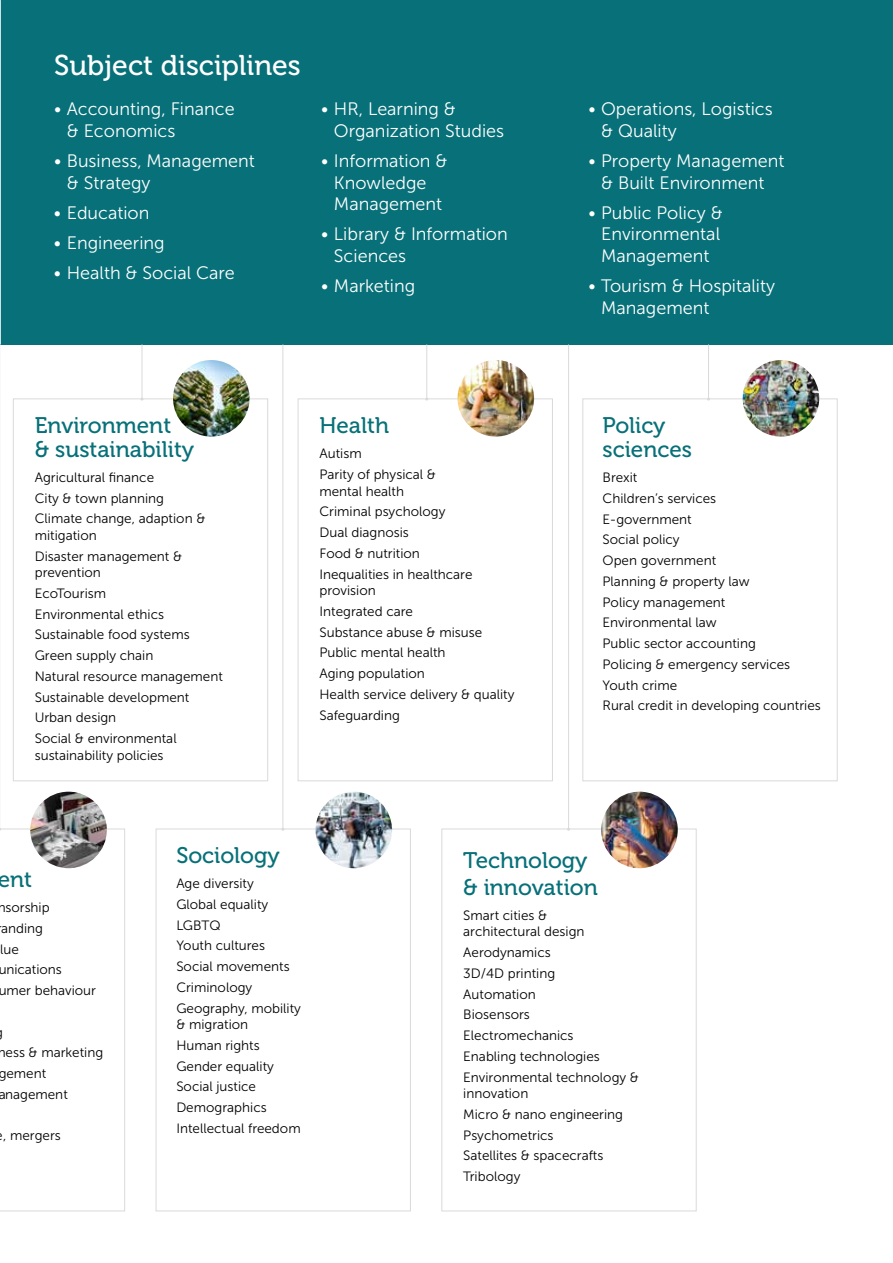
<style>
.page{position:relative;width:893px;height:1263px;background:#fff}
.page>*{position:absolute;margin:0;border:0;box-sizing:border-box;transform-origin:0 0}
.t1{font:28.5px "Museo 500";color:#fff}
.t2{font:22.5px/24px "Museo 500";color:#077078}
.t3{font:18px/21.6px "Museo Sans 300";color:#fff}
.t4{font:13.5px/20.7px "Museo Sans 300";color:#000}
</style>
<div class="page">
<div style="left:0;top:0;width:893px;height:344px;background:#077078"></div>
<div style="left:156px;top:829px;width:255px;height:382px;border:1px solid #dadada"></div>
<div style="left:298px;top:398px;width:255px;height:383px;border:1px solid #dadada"></div>
<div style="left:582px;top:398px;width:256px;height:383px;border:1px solid #dadada"></div>
<svg style="left:0;top:829px;width:125px;height:382px"></svg>
<div style="left:441px;top:829px;width:256px;height:382px;border:1px solid #dadada"></div>
<hr style="left:282px;top:344px;width:1px;height:485px;background:#dadada">
<hr style="left:568px;top:344px;width:1px;height:485px;background:#dadada">
<hr style="left:0;top:342px;width:1px;height:487px;background:#dadada">
<hr style="left:142px;top:344px;width:1px;height:55px;background:#dadada">
<hr style="left:426px;top:344px;width:1px;height:55px;background:#dadada">
<hr style="left:708px;top:344px;width:1px;height:55px;background:#dadada">
<div style="left:13px;top:398px;width:255px;height:383px;border:1px solid #dadada"></div>
<img style="left:173px;top:360px;width:77px;height:77px;border-radius:38px">
<img style="left:316px;top:792px;width:76px;height:76px;border-radius:38px">
<img style="left:458px;top:360px;width:76px;height:77px;border-radius:38px">
<img style="left:30px;top:792px;width:77px;height:76px;border-radius:38px">
<img style="left:601px;top:792px;width:77px;height:76px;border-radius:38px">
<img style="left:743px;top:360px;width:76px;height:77px;border-radius:38px">
<hr style="left:0;top:0;width:1px;height:344px;background:#fff">
<h1 class="t1" style="left:54px;top:50px;width:248px">Subject disciplines</h1>
<h3 class="t3" style="left:67px;top:98px;width:169px;text-indent:-13px">• Accounting, Finance &amp; Economics</h3>
<h3 class="t3" style="left:67px;top:150px;width:190px;text-indent:-13px">• Business, Management &amp; Strategy</h3>
<h3 class="t3" style="left:54px;top:202px;width:97px">• Education</h3>
<h3 class="t3" style="left:54px;top:232px;width:112px">• Engineering</h3>
<h3 class="t3" style="left:54px;top:262px;width:182px">• Health &amp; Social Care</h3>
<h3 class="t3" style="left:334px;top:98px;width:172px;text-indent:-13px">• HR, Learning &amp;<br>Organization Studies</h3>
<h3 class="t3" style="left:321px;top:150px;width:128px;text-align:center">• Information &amp;<br>Knowledge<br>Management</h3>
<h3 class="t3" style="left:334px;top:223px;width:175px;text-indent:-13px">• Library &amp; Information<br>Sciences</h3>
<h3 class="t3" style="left:321px;top:275px;width:96px">• Marketing</h3>
<h3 class="t3" style="left:601px;top:98px;width:173px;text-indent:-13px">• Operations, Logistics &amp; Quality</h3>
<h3 class="t3" style="left:588px;top:150px;width:198px;text-align:center">• Property Management &amp; Built Environment</h3>
<h3 class="t3" style="left:588px;top:202px;width:136px;text-align:center">• Public Policy &amp;<br>Environmental<br>Management</h3>
<h3 class="t3" style="left:601px;top:275px;width:175px;text-indent:-13px">• Tourism &amp; Hospitality<br>Management</h3>
<h2 class="t2" style="left:35px;top:413px;width:161px">Environment<br>&amp; sustainability</h2>
<p class="t4" style="left:35px;top:467px;width:172px">Agricultural finance<br>City &amp; town planning<br>Climate change, adaption &amp;</p>
<p class="t4" style="left:35px;top:525px;width:149px">mitigation<br>Disaster management &amp;</p>
<p class="t4" style="left:35px;top:562px;width:190px">prevention<br>EcoTourism<br>Environmental ethics<br>Sustainable food systems<br>Green supply chain<br>Natural resource management<br>Sustainable development<br>Urban design<br>Social &amp; environmental</p>
<p class="t4" style="left:35px;top:745px;width:130px">sustainability policies</p>
<h2 class="t2" style="left:319px;top:414px;width:71px">Health</h2>
<p class="t4" style="left:319px;top:444px;width:118px">Autism<br>Parity of physical &amp;</p>
<p class="t4" style="left:319px;top:481px;width:155px">mental health<br>Criminal psychology<br>Dual diagnosis<br>Food &amp; nutrition<br>Inequalities in healthcare</p>
<p class="t4" style="left:319px;top:580px;width:196px">provision<br>Integrated care<br>Substance abuse &amp; misuse<br>Public mental health<br>Aging population<br>Health service delivery &amp; quality<br>Safeguarding</p>
<h2 class="t2" style="left:603px;top:414px;width:91px">Policy sciences</h2>
<p class="t4" style="left:603px;top:467px;width:220px">Brexit<br>Children’s services<br>E-government<br>Social policy<br>Open government<br>Planning &amp; property law<br>Policy management<br>Environmental law<br>Public sector accounting<br>Policing &amp; emergency services<br>Youth crime<br>Rural credit in developing countries</p>
<h2 class="t2" style="left:-2px;top:868px;width:36px">ent</h2>
<p class="t4" style="left:-3px;top:897px;width:100px">nsorship<br>anding<br>lue<br>unications umer behaviour</p>
<p class="t4" style="left:-2px;top:1042px;width:107px">ness &amp; marketing gement anagement</p>
<p class="t4" style="left:3px;top:1125px;width:59px">, mergers</p>
<h2 class="t2" style="left:176px;top:844px;width:105px">Sociology</h2>
<p class="t4" style="left:176px;top:873px;width:126px">Age diversity<br>Global equality<br>LGBTQ<br>Youth cultures<br>Social movements<br>Criminology<br>Geography, mobility</p>
<p class="t4" style="left:176px;top:1014px;width:126px">&amp; migration<br>Human rights<br>Gender equality<br>Social justice<br>Demographics<br>Intellectual freedom</p>
<h2 class="t2" style="left:463px;top:847px;width:136px;line-height:27px">Technology &amp; innovation</h2>
<p class="t4" style="left:463px;top:907px;width:123px;line-height:16.5px">Smart cities &amp; architectural design</p>
<p class="t4" style="left:463px;top:942px;width:177px">Aerodynamics<br>3D/4D printing<br>Automation<br>Biosensors<br>Electromechanics<br>Enabling technologies<br>Environmental technology &amp;</p>
<p class="t4" style="left:463px;top:1083px;width:161px">innovation<br>Micro &amp; nano engineering<br>Psychometrics<br>Satellites &amp; spacecrafts<br>Tribology</p>
</div>
